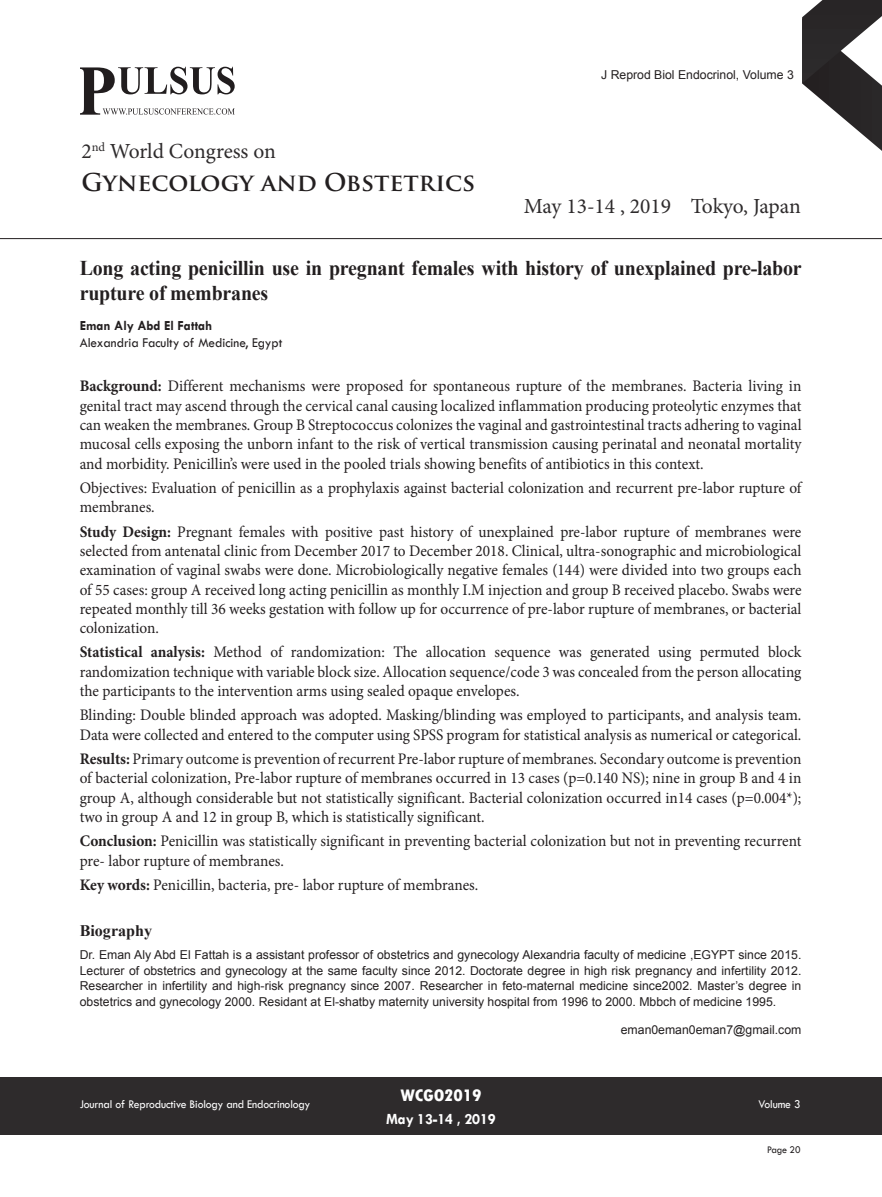
<style>
.page{position:relative;width:882px;height:1197px;background:#fff}
.page>*{position:absolute;margin:0;border:0;box-sizing:border-box;transform-origin:0 0}
.t1{font:700 23.97px "Trajan Pro";color:#231f20}
.t2{font:21.53px "Minion Pro";letter-spacing:-.005em;color:#2e2b2c}
.t3{font:700 21px/24.5px "Times New Roman";letter-spacing:-.01em;color:#231f20;scale:.95 1}
.t4{font:800 condensed 17.5px "Tw Cen";letter-spacing:-.01em;color:#fff;scale:1.1 1}
.Abstract{font:16.1px/19.2px "Minion Pro";color:#231f20;text-align:justify;scale:.95 1}
.Bio_Heading{font:700 16.1px "Times New Roman";color:#231f20}
.t5{font:700 15.75px "Tw Cen";letter-spacing:-.01em;color:#fff;scale:.95 1}
.Affiliation{font:14px "Tw Cen";color:#231f20;scale:.95 1}
.Name{font:700 14px "Tw Cen";color:#231f20;scale:.95 1}
.Biography{font:12.25px/15.8px "Arial";color:#231f20;text-align:justify}
.t6{font:12.25px "Tw Cen";letter-spacing:-.01em;color:#fff;scale:.95 1}
.t7{font:10.5px "Tw Cen";letter-spacing:-.02em;color:#231f20;scale:.95 1}
.s1{font-weight:700}
</style>
<div class="page">
<svg style="left:802px;top:0;width:80px;height:151px"></svg>
<div style="left:0;top:1077px;width:882px;height:58px;background:#2e2b2c"></div>
<svg style="left:80px;top:67px;width:155px;height:48px"></svg>
<hr style="left:0;top:238px;width:882px;height:1px;background:#231f20">
<h2 class="t2" style="left:81px;top:137px;width:196px">2<sup>nd</sup> World Congress on</h2>
<h1 class="t1" style="left:81px;top:167px;width:395px">GYNECOLOGY AND OBSTETRICS</h1>
<p class="Biography" style="left:601px;top:67px;width:194px">J Reprod Biol Endocrinol, Volume 3</p>
<h2 class="t2" style="left:524px;top:192px;width:279px">May 13-14 , 2019 Tokyo, Japan</h2>
<p class="t3" style="left:80px;top:256px;width:762px">Long acting penicillin use in pregnant females with history of unexplained pre-labor rupture of membranes</p>
<p class="Name" style="left:80px;top:317px;width:141px">Eman Aly Abd El Fattah</p>
<p class="Affiliation" style="left:80px;top:334px;width:215px">Alexandria Faculty of Medicine, Egypt</p>
<p class="Abstract" style="left:80px;top:377px;width:761px"><span class="s1">Background:</span> Different mechanisms were proposed for spontaneous rupture of the membranes. Bacteria living in genital tract may ascend through the cervical canal causing localized inflammation producing proteolytic enzymes that can weaken the membranes. Group B Streptococcus colonizes the vaginal and gastrointestinal tracts adhering to vaginal mucosal cells exposing the unborn infant to the risk of vertical transmission causing perinatal and neonatal mortality and morbidity. Penicillin’s were used in the pooled trials showing benefits of antibiotics in this context.</p>
<p class="Abstract" style="left:80px;top:478px;width:761px">Objectives: Evaluation of penicillin as a prophylaxis against bacterial colonization and recurrent pre-labor rupture of membranes.</p>
<p class="Abstract" style="left:80px;top:522px;width:761px"><span class="s1">Study Design:</span> Pregnant females with positive past history of unexplained pre-labor rupture of membranes were selected from antenatal clinic from December 2017 to December 2018. Clinical, ultra-sonographic and microbiological examination of vaginal swabs were done. Microbiologically negative females (144) were divided into two groups each of 55 cases: group A received long acting penicillin as monthly I.M injection and group B received placebo. Swabs were repeated monthly till 36 weeks gestation with follow up for occurrence of pre-labor rupture of membranes, or bacterial colonization.</p>
<p class="Abstract" style="left:80px;top:643px;width:761px"><span class="s1">Statistical analysis:</span> Method of randomization: The allocation sequence was generated using permuted block randomization technique with variable block size. Allocation sequence/code 3 was concealed from the person allocating the participants to the intervention arms using sealed opaque envelopes.</p>
<p class="Abstract" style="left:80px;top:706px;width:761px">Blinding: Double blinded approach was adopted. Masking/blinding was employed to participants, and analysis team.<br>Data were collected and entered to the computer using SPSS program for statistical analysis as numerical or categorical.</p>
<p class="Abstract" style="left:80px;top:749px;width:761px"><span class="s1">Results:</span> Primary outcome is prevention of recurrent Pre-labor rupture of membranes. Secondary outcome is prevention of bacterial colonization, Pre-labor rupture of membranes occurred in 13 cases (p=0.140 NS); nine in group B and 4 in group A, although considerable but not statistically significant. Bacterial colonization occurred in14 cases (p=0.004*); two in group A and 12 in group B, which is statistically significant.</p>
<p class="Abstract" style="left:80px;top:832px;width:761px"><span class="s1">Conclusion:</span> Penicillin was statistically significant in preventing bacterial colonization but not in preventing recurrent pre- labor rupture of membranes.</p>
<p class="Abstract" style="left:80px;top:875px;width:421px"><span class="s1">Key words:</span> Penicillin, bacteria, pre- labor rupture of membranes.</p>
<p class="Bio_Heading" style="left:80px;top:919px;width:74px">Biography</p>
<p class="Biography" style="left:80px;top:947px;width:723px">Dr. Eman Aly Abd El Fattah is a assistant professor of obstetrics and gynecology Alexandria faculty of medicine ,EGYPT since 2015.<br>Lecturer of obstetrics and gynecology at the same faculty since 2012. Doctorate degree in high risk pregnancy and infertility 2012.<br>Researcher in infertility and high-risk pregnancy since 2007. Researcher in feto-maternal medicine since2002. Master’s degree in obstetrics and gynecology 2000. Residant at El-shatby maternity university hospital from 1996 to 2000. Mbbch of medicine 1995.</p>
<p class="Biography" style="left:621px;top:1022px;width:182px">eman0eman0eman7@gmail.com</p>
<p class="t6" style="left:80px;top:1097px;width:244px">Journal of Reproductive Biology and Endocrinology</p>
<p class="t4" style="left:401px;top:1085px;width:75px">WCGO2019</p>
<p class="t5" style="left:386px;top:1109px;width:117px">May 13-14 , 2019</p>
<p class="t6" style="left:758px;top:1097px;width:46px">Volume 3</p>
<p class="t7" style="left:767px;top:1143px;width:37px">Page 20</p>
</div>
